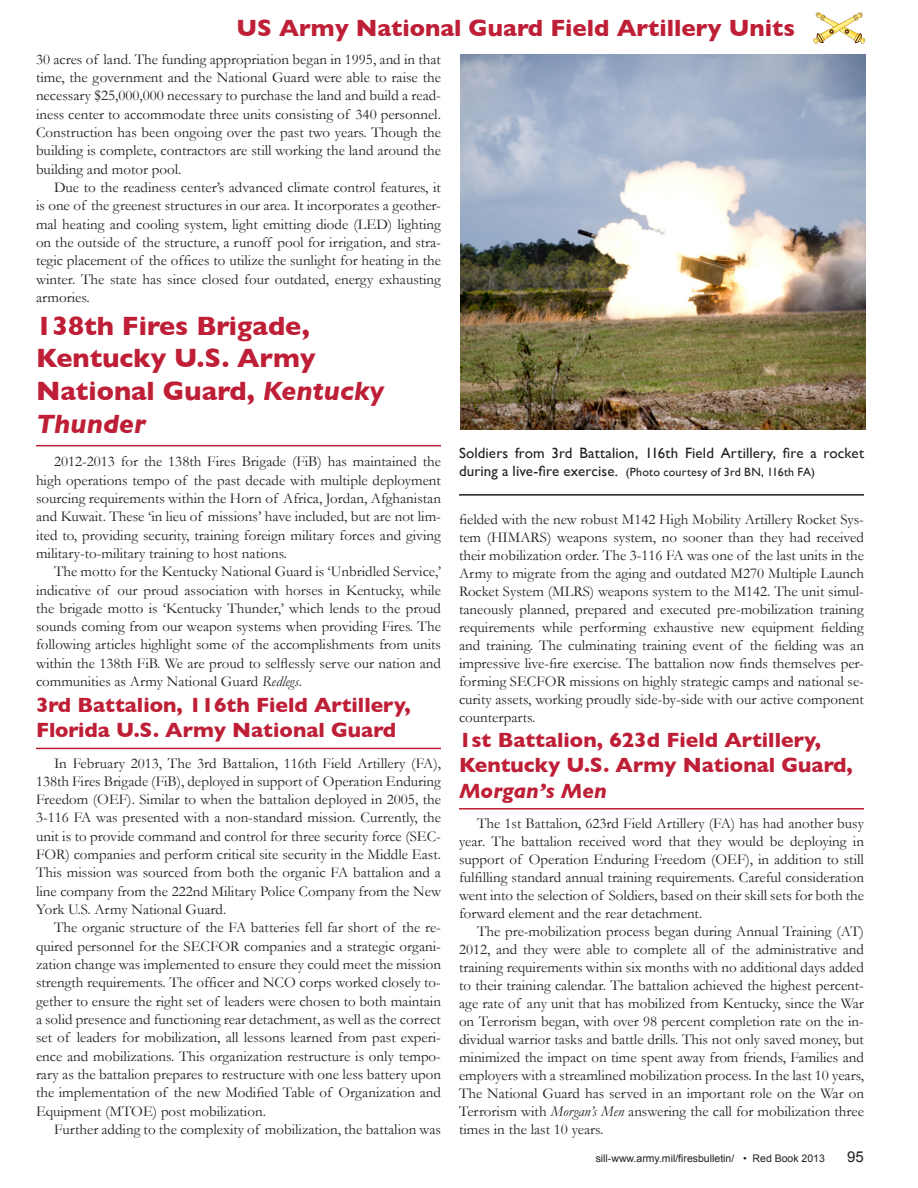
<style>
.page{position:relative;width:918px;height:1188px;background:#fff}
.page>*{position:absolute;margin:0;border:0;box-sizing:border-box;transform-origin:0 0}
.Unit_Titles_Level_1{font:700 27px/32.7px "Gill Sans";color:#be1f36}
.t1{font:700 24px "Gill Sans";color:#be1f36}
.Unit_Titles_Level_2{font:700 21px/25.2px "Gill Sans";color:#be1f36}
.Body_Text{font:15px/18.3px "Garamond";color:#231f20;text-align:justify}
.Caption_Below{font:15px "Gill Sans";letter-spacing:.005em;color:#231f20}
.t2{font:15px "Arial";color:#231f20}
.Caption_Below-2{font:12px "Gill Sans";letter-spacing:.015em;color:#231f20}
.t3{font:10.5px "Arial";color:#231f20}
.s1{font-style:italic}
.s2{font-size:15px}
</style>
<div class="page">
<svg style="left:813px;top:13px;width:52px;height:31px"></svg>
<hr style="left:36px;top:445px;width:405px;height:1px;background:#be1f36">
<hr style="left:36px;top:748px;width:405px;height:1px;background:#be1f36">
<hr style="left:459px;top:808px;width:405px;height:2px;background:#be1f36">
<img style="left:460px;top:54px;width:405px;height:376px">
<hr style="left:459px;top:494px;width:405px;height:2px;background:#231f20">
<h2 class="t1" style="left:237px;top:9px;width:560px">US Army National Guard Field Artillery Units</h2>
<p class="Body_Text" style="left:36px;top:50px;width:407px">30 acres of land. The funding appropriation began in 1995, and in that time, the government and the National Guard were able to raise the necessary $25,000,000 necessary to purchase the land and build a read&shy;iness center to accommodate three units consisting of 340 personnel.<br>Construction has been ongoing over the past two years. Though the building is complete, contractors are still working the land around the building and motor pool.</p>
<p class="Body_Text" style="left:36px;top:178px;width:407px;text-indent:18px">Due to the readiness center’s advanced climate control features, it is one of the greenest structures in our area. It incorporates a geother&shy;mal heating and cooling system, light emitting diode (LED) lighting on the outside of the structure, a runoff pool for irrigation, and stra&shy;tegic placement of the offices to utilize the sunlight for heating in the winter. The state has since closed four outdated, energy exhausting armories.</p>
<p class="Unit_Titles_Level_1" style="left:36px;top:309px;width:349px">138th Fires Brigade,<br>Kentucky U.S. Army<br>National Guard, <span class="s1">Kentucky<br>Thunder</span></p>
<p class="Body_Text" style="left:36px;top:452px;width:407px;text-indent:18px">2012-2013 for the 138th Fires Brigade (FiB) has maintained the high operations tempo of the past decade with multiple deployment sourcing requirements within the Horn of Africa, Jordan, Afghanistan and Kuwait. These ‘in lieu of missions’ have included, but are not lim&shy;ited to, providing security, training foreign military forces and giving military-to-military training to host nations.</p>
<p class="Body_Text" style="left:36px;top:562px;width:407px;text-indent:18px">The motto for the Kentucky National Guard is ‘Unbridled Service,’ indicative of our proud association with horses in Kentucky, while the brigade motto is ‘Kentucky Thunder,’ which lends to the proud sounds coming from our weapon systems when providing Fires. The following articles highlight some of the accomplishments from units within the 138th FiB. We are proud to selflessly serve our nation and communities as Army National Guard <span class="s1">Redlegs</span>.</p>
<p class="Unit_Titles_Level_2" style="left:36px;top:691px;width:376px">3rd Battalion, 116th Field Artillery,<br>Florida U.S. Army National Guard</p>
<p class="Body_Text" style="left:36px;top:753px;width:407px;text-indent:18px">In February 2013, The 3rd Battalion, 116th Field Artillery (FA), 138th Fires Brigade (FiB), deployed in support of Operation Enduring Freedom (OEF). Similar to when the battalion deployed in 2005, the 3-116 FA was presented with a non-standard mission. Currently, the unit is to provide command and control for three security force (SEC-FOR) companies and perform critical site security in the Middle East.<br>This mission was sourced from both the organic FA battalion and a line company from the 222nd Military Police Company from the New York U.S. Army National Guard.</p>
<p class="Body_Text" style="left:36px;top:918px;width:407px;text-indent:18px">The organic structure of the FA batteries fell far short of the re&shy;quired personnel for the SECFOR companies and a strategic organi&shy;zation change was implemented to ensure they could meet the mission strength requirements. The officer and NCO corps worked closely to&shy;gether to ensure the right set of leaders were chosen to both maintain a solid presence and functioning rear detachment, as well as the correct set of leaders for mobilization, all lessons learned from past experi&shy;ence and mobilizations. This organization restructure is only tempo&shy;rary as the battalion prepares to restructure with one less battery upon the implementation of the new Modified Table of Organization and Equipment (MTOE) post mobilization.</p>
<p class="Body_Text" style="left:54px;top:1120px;width:388px">Further adding to the complexity of mobilization, the battalion was</p>
<p class="Caption_Below" style="left:459px;top:444px;width:406px">Soldiers from 3rd Battalion, 116th Field Artillery, fire a rocket</p>
<p class="Caption_Below-2" style="left:459px;top:465px;width:358px"><span class="s2">during a live-fire exercise.</span> (Photo courtesy of 3rd BN, 116th FA)</p>
<p class="Body_Text" style="left:459px;top:510px;width:407px">fielded with the new robust M142 High Mobility Artillery Rocket Sys&shy;tem (HIMARS) weapons system, no sooner than they had received their mobilization order. The 3-116 FA was one of the last units in the Army to migrate from the aging and outdated M270 Multiple Launch Rocket System (MLRS) weapons system to the M142. The unit simul&shy;taneously planned, prepared and executed pre-mobilization training requirements while performing exhaustive new equipment fielding and training. The culminating training event of the fielding was an impressive live-fire exercise. The battalion now finds themselves per&shy;forming SECFOR missions on highly strategic camps and national se&shy;curity assets, working proudly side-by-side with our active component counterparts.</p>
<p class="Unit_Titles_Level_2" style="left:459px;top:727px;width:395px">1st Battalion, 623d Field Artillery,<br>Kentucky U.S. Army National Guard,<br><span class="s1">Morgan’s Men</span></p>
<p class="Body_Text" style="left:459px;top:814px;width:407px;text-indent:18px">The 1st Battalion, 623rd Field Artillery (FA) has had another busy year. The battalion received word that they would be deploying in support of Operation Enduring Freedom (OEF), in addition to still fulfilling standard annual training requirements. Careful consideration went into the selection of Soldiers, based on their skill sets for both the forward element and the rear detachment.</p>
<p class="Body_Text" style="left:459px;top:922px;width:407px;text-indent:18px">The pre-mobilization process began during Annual Training (AT)<br>2012, and they were able to complete all of the administrative and training requirements within six months with no additional days added to their training calendar. The battalion achieved the highest percent&shy;age rate of any unit that has mobilized from Kentucky, since the War on Terrorism began, with over 98 percent completion rate on the in&shy;dividual warrior tasks and battle drills. This not only saved money, but minimized the impact on time spent away from friends, Families and employers with a streamlined mobilization process. In the last 10 years, The National Guard has served in an important role on the War on Terrorism with <span class="s1">Morgan’s Men</span> answering the call for mobilization three times in the last 10 years.</p>
<p class="t3" style="left:596px;top:1152px;width:231px">sill-www.army.mil/firesbulletin/ • Red Book 2013</p>
<p class="t2" style="left:847px;top:1147px;width:18px">95</p>
</div>
